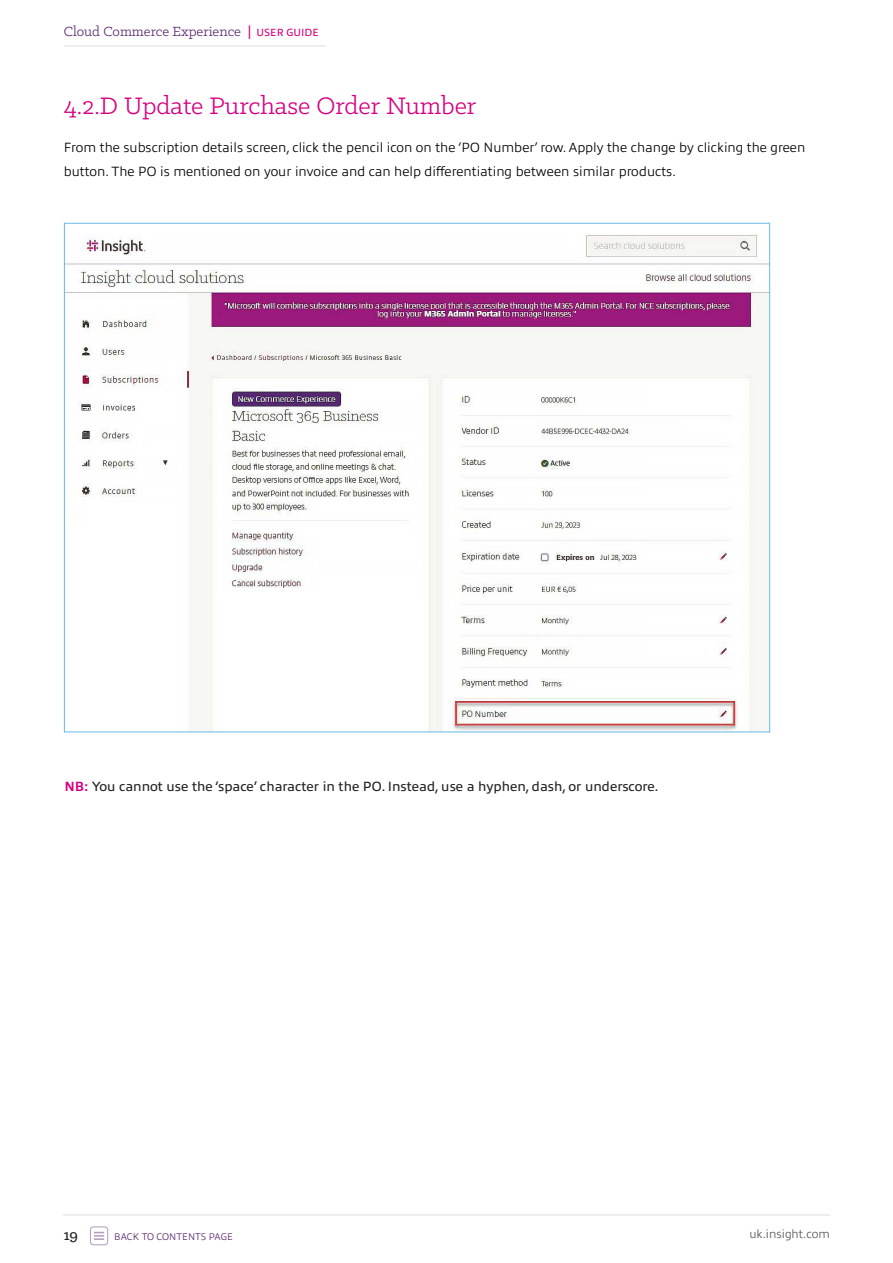
<style>
.page{position:relative;width:893px;height:1263px;background:#fff}
.page>*{position:absolute;margin:0;border:0;box-sizing:border-box;transform-origin:0 0}
.t1{font:27px "Klinic Slab";color:#d4007f}
.t2{font:500 16.5px "Klinic Slab";color:#222}
.t3{font:15px "Klinic Slab";color:#58256b}
.t4{font:300 13.5px/24px "Allumi Pro";color:#000}
.t5{font:13.5px "Allumi Pro";color:#222}
.t6{font:300 12px "Allumi Pro";color:#575756}
.t7{font:300 9.75px "Allumi Pro";color:#58256b}
.s1{font-weight:500;color:#d4007f}
.s2{font-family:"Allumi Pro";font-size:10.5px;color:#d4007f}
.s3{font-weight:700;color:#d4007f}
</style>
<div class="page">
<hr style="left:64px;top:1214px;width:766px;height:2px;background:#efecea">
<svg style="left:94px;top:1232px;width:10px;height:8px"></svg>
<div style="left:90px;top:1226px;width:18px;height:19px;border:1px solid #b59dbe;border-radius:3px"></div>
<hr style="left:64px;top:45px;width:262px;height:2px;background:#efecea">
<img style="left:66px;top:234px;width:702px;height:496px">
<p class="t3" style="left:64px;top:22px;width:257px">Cloud Commerce Experience <span class="s1">|</span> <span class="s2">USER GUIDE</span></p>
<h1 class="t1" style="left:64px;top:88px;width:414px">4.2.D Update Purchase Order Number</h1>
<p class="t4" style="left:64px;top:134px;width:743px">From the subscription details screen, click the pencil icon on the ‘PO Number’ row. Apply the change by clicking the green button. The PO is mentioned on your invoice and can help differentiating between similar products.</p>
<p class="t5" style="left:64px;top:777px;width:595px"><span class="s3">NB:</span> You cannot use the ‘space’ character in the PO. Instead, use a hyphen, dash, or underscore.</p>
<p class="t2" style="left:64px;top:1224px;width:16px">19</p>
<p class="t7" style="left:114px;top:1229px;width:120px">BACK TO CONTENTS PAGE</p>
<p class="t6" style="left:749px;top:1225px;width:82px">uk.insight.com</p>
</div>
